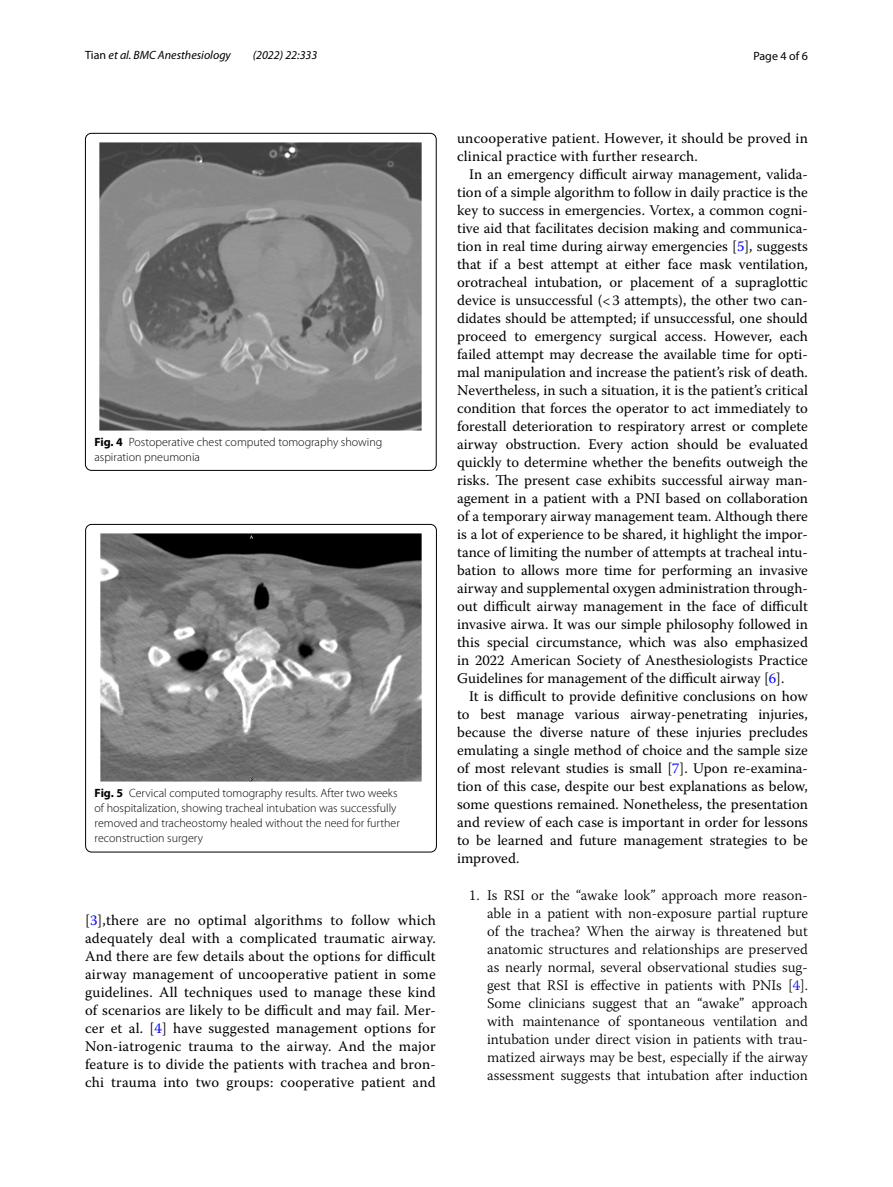
<style>
.page{position:relative;width:893px;height:1187px;background:#fff}
.page>*{position:absolute;margin:0;border:0;box-sizing:border-box;transform-origin:0 0}
.t1{font:14.7px/18px "Warnock Pro";letter-spacing:.01em;color:#000;text-align:justify}
.t2{font:300 14.7px/18px "Warnock Pro";color:#000;text-align:justify}
.t3{font:300 12px/15px "Myriad Pro";color:#000}
.t4{font:italic 12px "Myriad Pro";color:#000}
.t5{font:12px "Myriad Pro";color:#000}
.s1{font-style:normal}
.s2{font-weight:700}
.s3{color:#00f}
</style>
<div class="page">
<img style="left:100px;top:142px;width:322px;height:289px">
<div style="left:85px;top:133px;width:351px;height:337px;border:1px solid #000;border-radius:6px"></div>
<img style="left:100px;top:533px;width:322px;height:249px">
<div style="left:85px;top:524px;width:352px;height:328px;border:1px solid #000;border-radius:6px"></div>
<p class="t4" style="left:85px;top:48px;width:147px"><span class="s1">Tian</span> et al. BMC Anesthesiology</p>
<p class="t4" style="left:253px;top:48px;width:66px">(2022) 22:333</p>
<p class="t5" style="left:753px;top:48px;width:56px">Page 4 of 6</p>
<p class="t3" style="left:94px;top:434px;width:289px"><span class="s2">Fig. 4</span> Postoperative chest computed tomography showing aspiration pneumonia</p>
<p class="t3" style="left:95px;top:785px;width:307px"><span class="s2">Fig. 5</span> Cervical computed tomography results. After two weeks of hospitalization, showing tracheal intubation was successfully removed and tracheostomy healed without the need for further reconstruction surgery</p>
<p class="t1" style="left:85px;top:910px;width:352px">[<span class="s3">3</span>],there are no optimal algorithms to follow which adequately deal with a complicated traumatic airway.<br>And there are few details about the options for difficult airway management of uncooperative patient in some guidelines. All techniques used to manage these kind of scenarios are likely to be difficult and may fail. Mer&shy;cer et al. [<span class="s3">4</span>] have suggested management options for Non-iatrogenic trauma to the airway. And the major feature is to divide the patients with trachea and bron&shy;chi trauma into two groups: cooperative patient and</p>
<p class="t1" style="left:457px;top:128px;width:352px">uncooperative patient. However, it should be proved in clinical practice with further research.</p>
<p class="t1" style="left:457px;top:164px;width:352px;text-indent:12px">In an emergency difficult airway management, valida&shy;tion of a simple algorithm to follow in daily practice is the key to success in emergencies. Vortex, a common cogni&shy;tive aid that facilitates decision making and communica&shy;tion in real time during airway emergencies [<span class="s3">5</span>], suggests that if a best attempt at either face mask ventilation, orotracheal intubation, or placement of a supraglottic device is unsuccessful (&lt;3 attempts), the other two can&shy;didates should be attempted; if unsuccessful, one should proceed to emergency surgical access. However, each failed attempt may decrease the available time for opti&shy;mal manipulation and increase the patient’s risk of death.<br>Nevertheless, in such a situation, it is the patient’s critical condition that forces the operator to act immediately to forestall deterioration to respiratory arrest or complete airway obstruction. Every action should be evaluated quickly to determine whether the benefits outweigh the risks. The present case exhibits successful airway man&shy;agement in a patient with a PNI based on collaboration of a temporary airway management team. Although there is a lot of experience to be shared, it highlight the impor&shy;tance of limiting the number of attempts at tracheal intu&shy;bation to allows more time for performing an invasive airway and supplemental oxygen administration through&shy;out difficult airway management in the face of difficult invasive airwa. It was our simple philosophy followed in this special circumstance, which was also emphasized in 2022 American Society of Anesthesiologists Practice Guidelines for management of the difficult airway [<span class="s3">6</span>].</p>
<p class="t1" style="left:457px;top:686px;width:352px;text-indent:12px">It is difficult to provide definitive conclusions on how to best manage various airway-penetrating injuries, because the diverse nature of these injuries precludes emulating a single method of choice and the sample size of most relevant studies is small [<span class="s3">7</span>]. Upon re-examina&shy;tion of this case, despite our best explanations as below, some questions remained. Nonetheless, the presentation and review of each case is important in order for lessons to be learned and future management strategies to be improved.</p>
<p class="t2" style="left:487px;top:885px;width:322px;text-indent:-18px">1. Is RSI or the “awake look” approach more reason&shy;able in a patient with non-exposure partial rupture of the trachea? When the airway is threatened but anatomic structures and relationships are preserved as nearly normal, several observational studies sug&shy;gest that RSI is effective in patients with PNIs [<span class="s3">4</span>].<br>Some clinicians suggest that an “awake” approach with maintenance of spontaneous ventilation and intubation under direct vision in patients with trau&shy;matized airways may be best, especially if the airway assessment suggests that intubation after induction</p>
</div>
